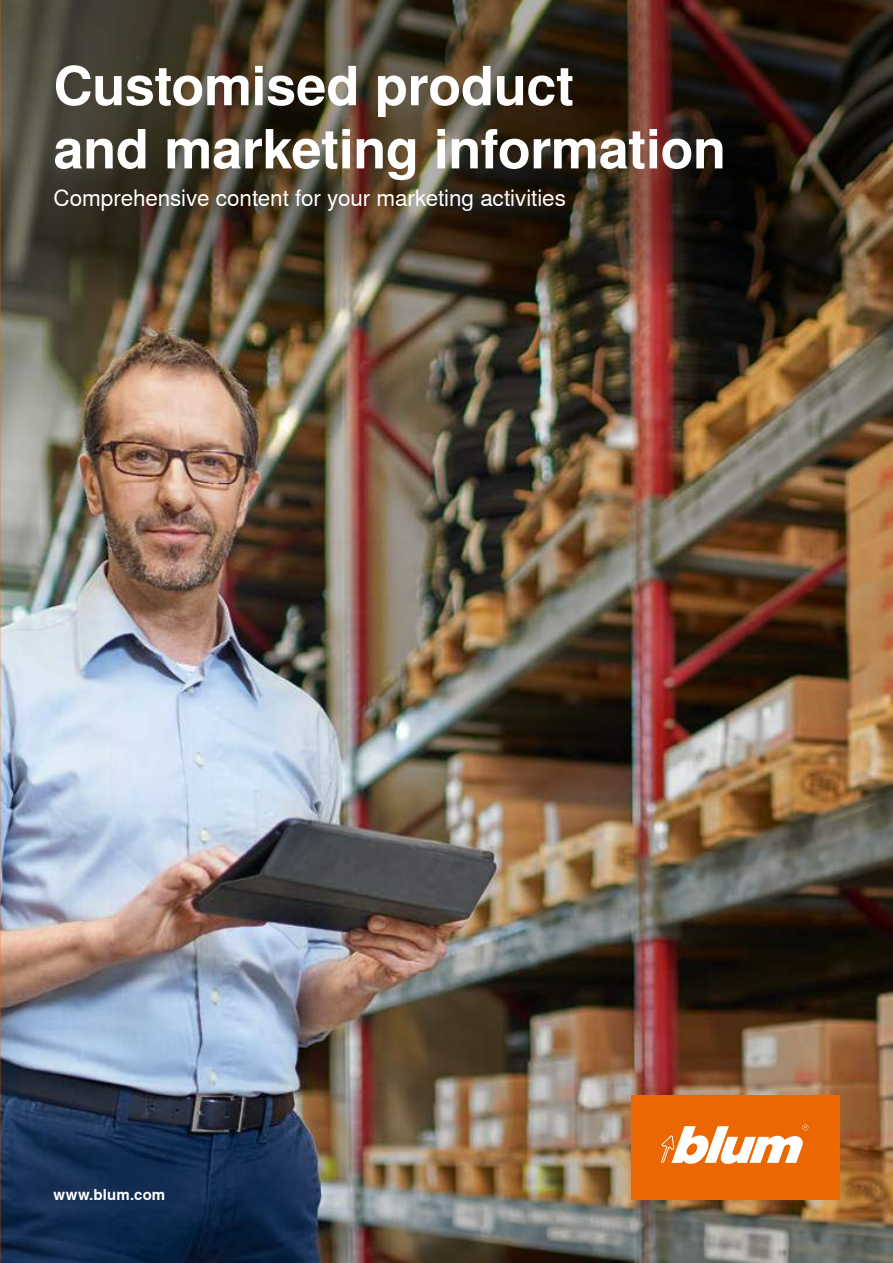
<style>
.page{position:relative;width:893px;height:1263px;background:#fff}
.page>*{position:absolute;margin:0;border:0;box-sizing:border-box;transform-origin:0 0}
.t1{font:700 54px/63.2px "Nimbus Sans Global";letter-spacing:-.01em;color:#fff}
.t2{font:22.5px "Nimbus Sans Global";letter-spacing:-.005em;color:#fff}
.t3{font:700 15px "Nimbus Sans Global";letter-spacing:.01em;color:#fff}
</style>
<div class="page">
<img style="left:0;top:295px;width:893px;height:968px">
<div style="left:631px;top:1095px;width:208px;height:105px;background:#ec6602"></div>
<svg style="left:661px;top:1124px;width:147px;height:40px"></svg>
<img style="left:0;top:0;width:893px;height:295px">
<h1 class="t1" style="left:54px;top:55px;width:674px">Customised product<br>and marketing information</h1>
<p class="t2" style="left:54px;top:185px;width:514px">Comprehensive content for your marketing activities</p>
<p class="t3" style="left:54px;top:1186px;width:113px">www.blum.com</p>
</div>
